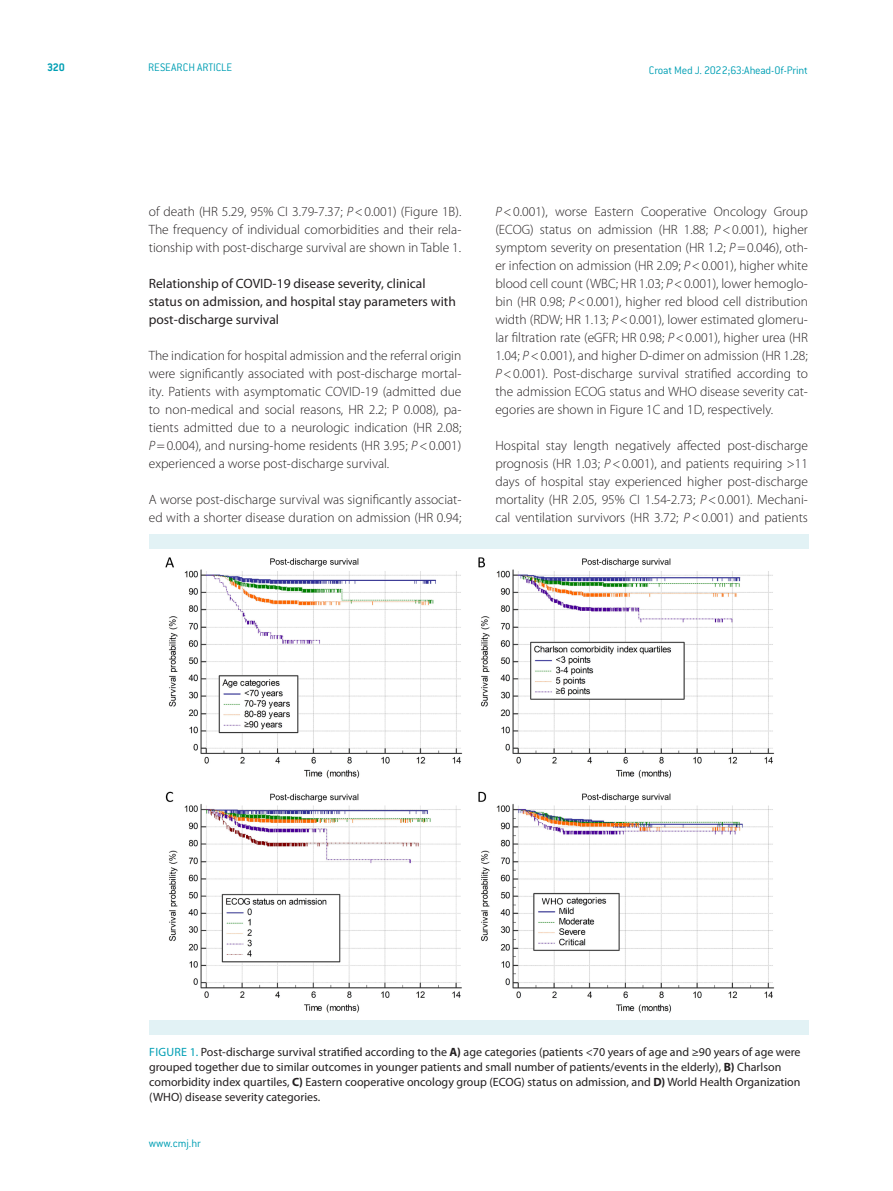
<style>
.page{position:relative;width:893px;height:1191px;background:#fff}
.page>*{position:absolute;margin:0;border:0;box-sizing:border-box;transform-origin:0 0}
.CMJ_-__body{font:300 13.5px/18px "Myriad Pro";color:#231f20;text-align:justify}
.CMJ_-_N3{font:13.5px/18px "Myriad Pro";color:#231f20}
.CMJ_-_table_title_he{font:12px/15px "Myriad Pro";color:#231f20}
.H_desni_-_ref{font:300 12px "ITC Conduit LTCE";letter-spacing:-.015em;color:#009fb4}
.H_lijevi_-_pubtype{font:300 12px "ITC Conduit LTCE";color:#009fb4}
.www_cmj_hr_na_master{font:300 12px "ITC Conduit LTCE";color:#009fb4}
.paginacija_lijevo{font:700 12px "ITC Conduit LTCE";color:#009fb4}
.s1{font-style:italic}
.s2{color:#009fb4}
.s3{font-weight:700}
</style>
<div class="page">
<img style="left:165px;top:557px;width:610px;height:456px">
<div style="left:149px;top:1020px;width:659px;height:15px;background:#e2f2f5"></div>
<div style="left:149px;top:534px;width:659px;height:15px;background:#e2f2f5"></div>
<p class="paginacija_lijevo" style="left:47px;top:60px;width:19px">320</p>
<p class="H_lijevi_-_pubtype" style="left:148px;top:61px;width:86px">RESEARCH ARTICLE</p>
<p class="H_desni_-_ref" style="left:649px;top:63px;width:161px">Croat Med J. 2022;63:Ahead-Of-Print</p>
<p class="CMJ_-__body" style="left:149px;top:202px;width:314px">of death (HR 5.29, 95% CI 3.79-7.37; <span class="s1">P</span>&lt;0.001) (Figure 1B).<br>The frequency of individual comorbidities and their rela&shy;tionship with post-discharge survival are shown in Table 1.</p>
<p class="CMJ_-_N3" style="left:149px;top:274px;width:309px">Relationship of COVID-19 disease severity, clinical status on admission, and hospital stay parameters with post-discharge survival</p>
<p class="CMJ_-__body" style="left:149px;top:346px;width:314px">The indication for hospital admission and the referral origin were significantly associated with post-discharge mortal&shy;ity. Patients with asymptomatic COVID-19 (admitted due to non-medical and social reasons, HR 2.2; P 0.008), pa&shy;tients admitted due to a neurologic indication (HR 2.08; <span class="s1">P</span>=0.004), and nursing-home residents (HR 3.95; <span class="s1">P</span>&lt;0.001) experienced a worse post-discharge survival.</p>
<p class="CMJ_-__body" style="left:149px;top:490px;width:314px">A worse post-discharge survival was significantly associat&shy;ed with a shorter disease duration on admission (HR 0.94;</p>
<p class="CMJ_-__body" style="left:495px;top:202px;width:314px"><span class="s1">P</span>&lt;0.001), worse Eastern Cooperative Oncology Group (ECOG) status on admission (HR 1.88; <span class="s1">P</span>&lt;0.001), higher symptom severity on presentation (HR 1.2; <span class="s1">P</span>=0.046), oth&shy;er infection on admission (HR 2.09; <span class="s1">P</span>&lt;0.001), higher white blood cell count (WBC; HR 1.03; <span class="s1">P</span>&lt;0.001), lower hemoglo&shy;bin (HR 0.98; <span class="s1">P</span>&lt;0.001), higher red blood cell distribution width (RDW; HR 1.13; <span class="s1">P</span>&lt;0.001), lower estimated glomeru&shy;lar filtration rate (eGFR; HR 0.98; <span class="s1">P</span>&lt;0.001), higher urea (HR 1.04; <span class="s1">P</span>&lt;0.001), and higher D-dimer on admission (HR 1.28; <span class="s1">P</span>&lt;0.001). Post-discharge survival stratified according to the admission ECOG status and WHO disease severity cat&shy;egories are shown in Figure 1C and 1D, respectively.</p>
<p class="CMJ_-__body" style="left:495px;top:436px;width:314px">Hospital stay length negatively affected post-discharge prognosis (HR 1.03; <span class="s1">P</span>&lt;0.001), and patients requiring &gt;11 days of hospital stay experienced higher post-discharge mortality (HR 2.05, 95% CI 1.54-2.73; <span class="s1">P</span>&lt;0.001). Mechani&shy;cal ventilation survivors (HR 3.72; <span class="s1">P</span>&lt;0.001) and patients</p>
<p class="CMJ_-_table_title_he" style="left:149px;top:1044px;width:653px"><span class="s2">Fi gur e 1.</span> Post-discharge survival stratified according to the <span class="s3">A)</span> age categories (patients &lt;70 years of age and ≥90 years of age were grouped together due to similar outcomes in younger patients and small number of patients/events in the elderly), <span class="s3">B)</span> Charlson comorbidity index quartiles, <span class="s3">C)</span> Eastern cooperative oncology group (ECOG) status on admission, and <span class="s3">D)</span> World Health Organization (WHO) disease severity categories.</p>
<p class="www_cmj_hr_na_master" style="left:149px;top:1136px;width:54px">www.cmj.hr</p>
</div>
